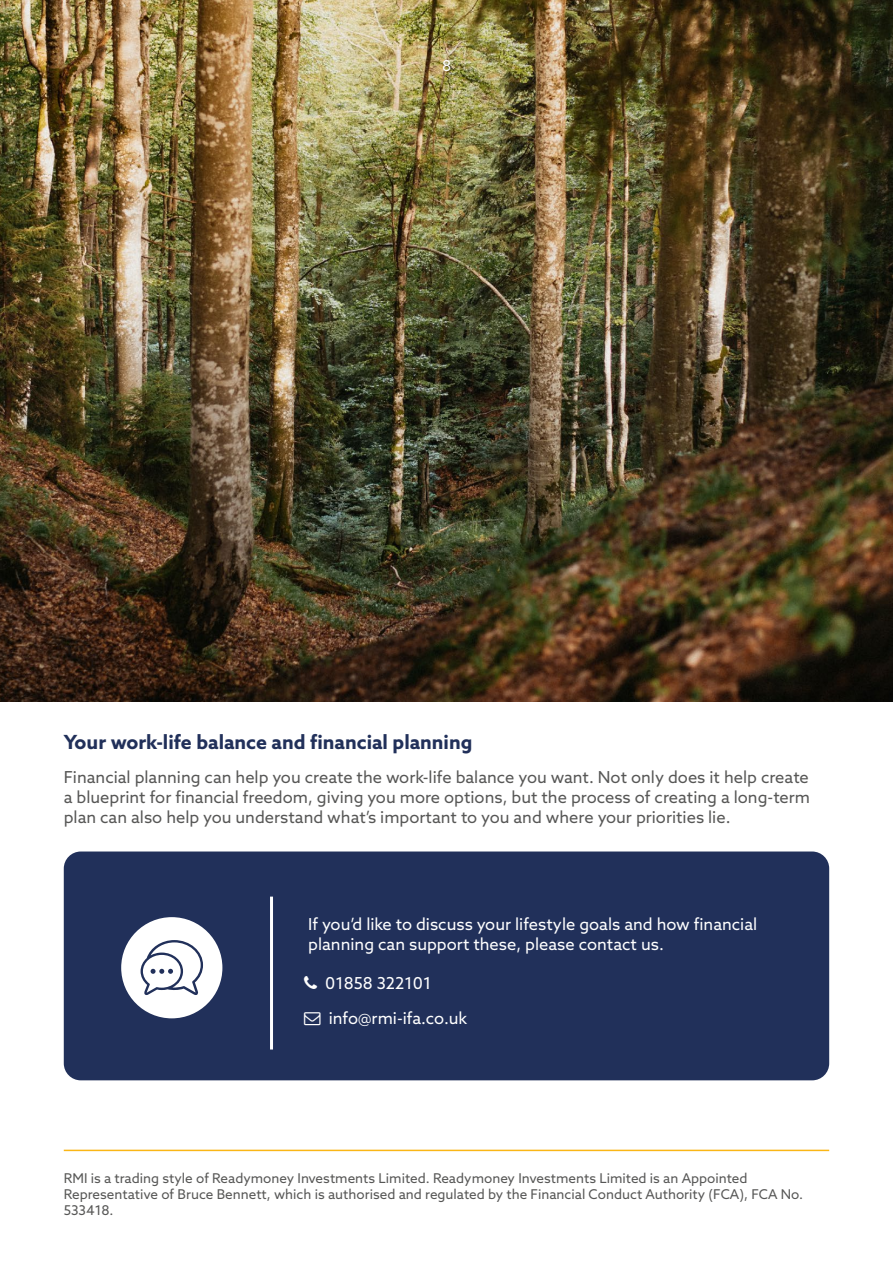
<style>
.page{position:relative;width:893px;height:1263px;background:#fff}
.page>*{position:absolute;margin:0;border:0;box-sizing:border-box;transform-origin:0 0}
.t1{font:700 19.5px "Azo Sans";color:#21305a}
.t2{font:16.5px/19.8px "Azo Sans";color:#575756;text-align:justify}
.t3{font:16.5px/19.8px "Azo Sans";color:#fff}
.t4{font:15px "Azo Sans";color:#fff}
.t5{font:13.5px/16.2px "Azo Sans";color:#575756}
</style>
<div class="page">
<img style="left:0;top:0;width:893px;height:702px">
<div style="left:64px;top:851px;width:765px;height:229px;background:#21305a;border-radius:17px"></div>
<hr style="left:64px;top:1150px;width:765px;height:1px;background:#fab616">
<hr style="left:270px;top:896px;width:3px;height:153px;background:#fff">
<div style="left:121px;top:917px;width:101px;height:101px;background:#fff;border-radius:50%"></div>
<svg style="left:141px;top:940px;width:62px;height:55px"></svg>
<p class="t4" style="left:442px;top:56px;width:11px">8</p>
<p class="t1" style="left:64px;top:729px;width:410px">Your work-life balance and financial planning</p>
<p class="t2" style="left:64px;top:767px;width:748px">Financial planning can help you create the work-life balance you want. Not only does it help create a blueprint for financial freedom, giving you more options, but the process of creating a long-term plan can also help you understand what’s important to you and where your priorities lie.</p>
<p class="t3" style="left:308px;top:914px;width:450px">If you’d like to discuss your lifestyle goals and how financial planning can support these, please contact us.</p>
<p class="t3" style="left:325px;top:973px;width:108px">01858 322101</p>
<p class="t3" style="left:329px;top:1008px;width:140px">info@rmi-ifa.co.uk</p>
<p class="t5" style="left:64px;top:1170px;width:741px">RMI is a trading style of Readymoney Investments Limited. Readymoney Investments Limited is an Appointed<br>Representative of Bruce Bennett, which is authorised and regulated by the Financial Conduct Authority (FCA), FCA No.<br>533418.</p>
</div>
